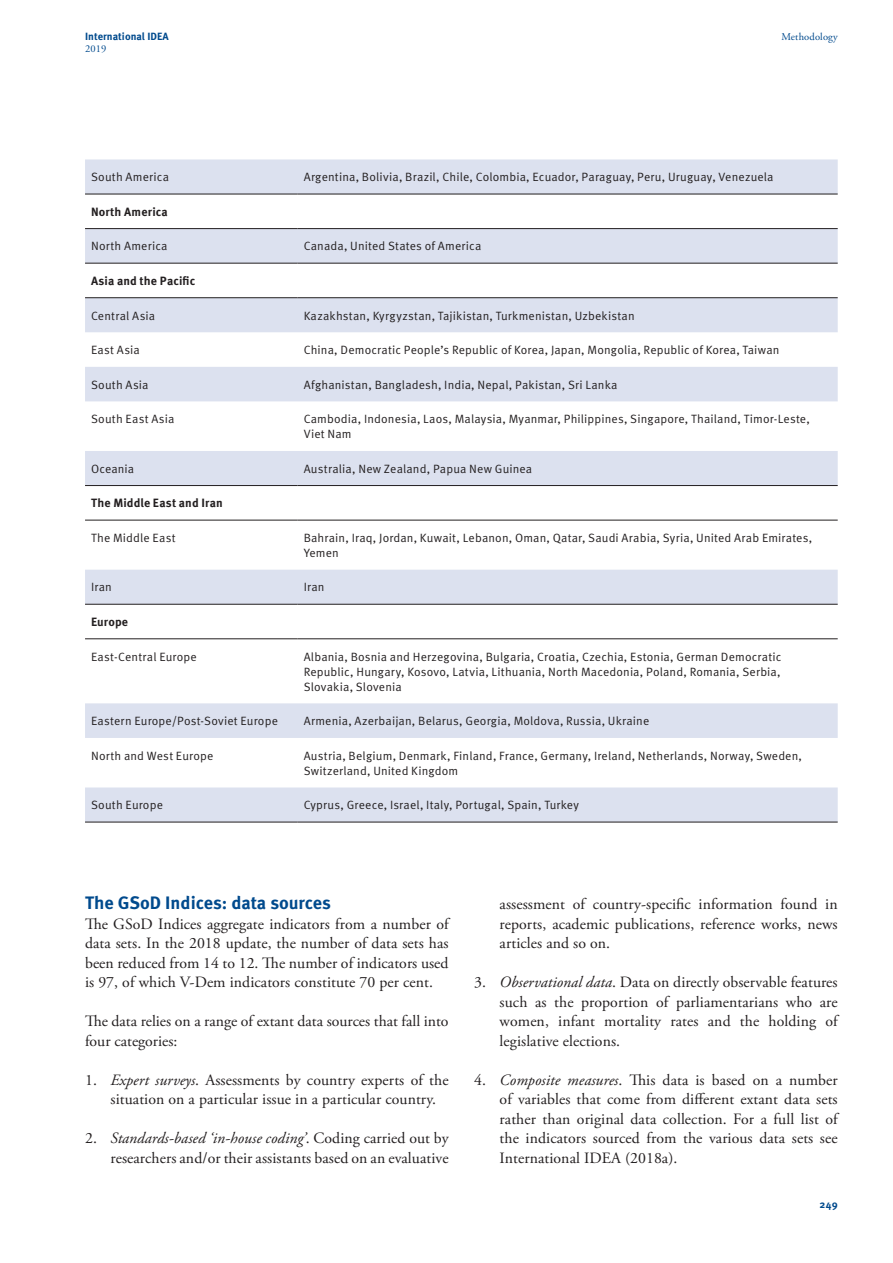
<style>
.page{position:relative;width:893px;height:1263px;background:#fff}
.page>*{position:absolute;margin:0;border:0;box-sizing:border-box;transform-origin:0 0}
.t1{font:700 18px "Meta OT";color:#004a8d}
.t2{font:15.75px/19.5px "Adobe Garamond Pro";letter-spacing:.005em;color:#231f20;text-align:justify}
.t3{font:12px/15px "Meta OT Norm";letter-spacing:.015em;color:#231f20}
.t4{font:700 12px "Meta OT";letter-spacing:.01em;color:#231f20}
.t5{font:700 10.5px "Meta OT";letter-spacing:.005em;color:#004a8d}
.t6{font:10.5px "Adobe Garamond Pro";letter-spacing:.015em;color:#004a8d}
.s1{font-style:italic}
</style>
<div class="page">
<svg style="left:85px;top:159px;width:753px;height:663px"></svg>
<hr style="left:85px;top:297px;width:213px;height:1px;background:#231f20">
<hr style="left:298px;top:297px;width:540px;height:1px;background:#231f20">
<hr style="left:85px;top:485px;width:213px;height:1px;background:#231f20">
<hr style="left:298px;top:485px;width:540px;height:1px;background:#231f20">
<hr style="left:85px;top:520px;width:213px;height:1px;background:#231f20">
<hr style="left:298px;top:520px;width:540px;height:1px;background:#231f20">
<hr style="left:85px;top:604px;width:213px;height:1px;background:#231f20">
<hr style="left:298px;top:604px;width:540px;height:1px;background:#231f20">
<hr style="left:85px;top:638px;width:213px;height:1px;background:#231f20">
<hr style="left:298px;top:638px;width:540px;height:1px;background:#231f20">
<hr style="left:85px;top:822px;width:213px;height:1px;background:#231f20">
<hr style="left:298px;top:822px;width:540px;height:1px;background:#231f20">
<hr style="left:85px;top:194px;width:213px;height:1px;background:#231f20">
<hr style="left:298px;top:194px;width:540px;height:1px;background:#231f20">
<hr style="left:85px;top:228px;width:213px;height:1px;background:#231f20">
<hr style="left:298px;top:228px;width:540px;height:1px;background:#231f20">
<hr style="left:85px;top:263px;width:213px;height:1px;background:#231f20">
<hr style="left:298px;top:263px;width:540px;height:1px;background:#231f20">
<p class="t5" style="left:85px;top:30px;width:85px">International IDEA</p>
<p class="t6" style="left:85px;top:43px;width:23px">2019</p>
<p class="t6" style="left:781px;top:30px;width:58px">Methodology</p>
<p class="t3" style="left:91px;top:170px;width:80px">South America</p>
<p class="t3" style="left:304px;top:170px;width:471px">Argentina, Bolivia, Brazil, Chile, Colombia, Ecuador, Paraguay, Peru, Uruguay, Venezuela</p>
<p class="t4" style="left:91px;top:204px;width:78px">North America</p>
<p class="t3" style="left:91px;top:239px;width:78px">North America</p>
<p class="t3" style="left:304px;top:239px;width:179px">Canada, United States of America</p>
<p class="t4" style="left:91px;top:273px;width:106px">Asia and the Pacific</p>
<p class="t3" style="left:91px;top:308px;width:66px">Central Asia</p>
<p class="t3" style="left:304px;top:308px;width:333px">Kazakhstan, Kyrgyzstan, Tajikistan, Turkmenistan, Uzbekistan</p>
<p class="t3" style="left:91px;top:343px;width:50px">East Asia</p>
<p class="t3" style="left:304px;top:343px;width:477px">China, Democratic People’s Republic of Korea, Japan, Mongolia, Republic of Korea, Taiwan</p>
<p class="t3" style="left:91px;top:377px;width:59px">South Asia</p>
<p class="t3" style="left:304px;top:377px;width:315px">Afghanistan, Bangladesh, India, Nepal, Pakistan, Sri Lanka</p>
<p class="t3" style="left:91px;top:412px;width:85px">South East Asia</p>
<p class="t3" style="left:304px;top:412px;width:508px">Cambodia, Indonesia, Laos, Malaysia, Myanmar, Philippines, Singapore, Thailand, Timor-Leste,<br>Viet Nam</p>
<p class="t3" style="left:91px;top:461px;width:45px">Oceania</p>
<p class="t3" style="left:304px;top:461px;width:230px">Australia, New Zealand, Papua New Guinea</p>
<p class="t4" style="left:91px;top:496px;width:133px">The Middle East and Iran</p>
<p class="t3" style="left:91px;top:530px;width:86px">The Middle East</p>
<p class="t3" style="left:304px;top:530px;width:510px">Bahrain, Iraq, Jordan, Kuwait, Lebanon, Oman, Qatar, Saudi Arabia, Syria, United Arab Emirates,<br>Yemen</p>
<p class="t3" style="left:91px;top:580px;width:22px">Iran</p>
<p class="t3" style="left:304px;top:580px;width:22px">Iran</p>
<p class="t4" style="left:91px;top:614px;width:39px">Europe</p>
<p class="t3" style="left:91px;top:649px;width:107px">East-Central Europe</p>
<p class="t3" style="left:304px;top:649px;width:479px;text-align:justify">Albania, Bosnia and Herzegovina, Bulgaria, Croatia, Czechia, Estonia, German Democratic Republic, Hungary, Kosovo, Latvia, Lithuania, North Macedonia, Poland, Romania, Serbia, Slovakia, Slovenia</p>
<p class="t3" style="left:91px;top:714px;width:188px">Eastern Europe/Post-Soviet Europe</p>
<p class="t3" style="left:304px;top:714px;width:347px">Armenia, Azerbaijan, Belarus, Georgia, Moldova, Russia, Ukraine</p>
<p class="t3" style="left:91px;top:748px;width:124px">North and West Europe</p>
<p class="t3" style="left:304px;top:748px;width:500px">Austria, Belgium, Denmark, Finland, France, Germany, Ireland, Netherlands, Norway, Sweden,<br>Switzerland, United Kingdom</p>
<p class="t3" style="left:91px;top:798px;width:73px">South Europe</p>
<p class="t3" style="left:304px;top:798px;width:277px">Cyprus, Greece, Israel, Italy, Portugal, Spain, Turkey</p>
<h1 class="t1" style="left:85px;top:892px;width:247px">The GSoD Indices: data sources</h1>
<h2 class="t2" style="left:85px;top:915px;width:365px">The GSoD Indices aggregate indicators from a number of data sets. In the 2018 update, the number of data sets has been reduced from 14 to 12. The number of indicators used is 97, of which V-Dem indicators constitute 70 per cent.</h2>
<h2 class="t2" style="left:85px;top:1012px;width:365px">The data relies on a range of extant data sources that fall into four categories:</h2>
<h2 class="t2" style="left:111px;top:1071px;width:340px;text-indent:-26px">1. <span class="s1">Expert surveys</span>. Assessments by country experts of the situation on a particular issue in a particular country.</h2>
<h2 class="t2" style="left:85px;top:1129px;width:365px;text-align:right">2. <span class="s1">Standards-based ‘in-house coding’</span>. Coding carried out by researchers and/or their assistants based on an evaluative</h2>
<h2 class="t2" style="left:500px;top:895px;width:340px">assessment of country-specific information found in reports, academic publications, reference works, news articles and so on.</h2>
<h2 class="t2" style="left:500px;top:973px;width:340px;text-indent:-26px">3. <span class="s1">Observational data</span>. Data on directly observable features such as the proportion of parliamentarians who are women, infant mortality rates and the holding of legislative elections.</h2>
<p class="t2" style="left:500px;top:1071px;width:340px;text-indent:-26px">4. <span class="s1">Composite measures</span>. This data is based on a number of variables that come from different extant data sets rather than original data collection. For a full list of the indicators sourced from the various data sets see International IDEA (2018a).</p>
<p class="t5" style="left:820px;top:1198px;width:20px">249</p>
</div>
